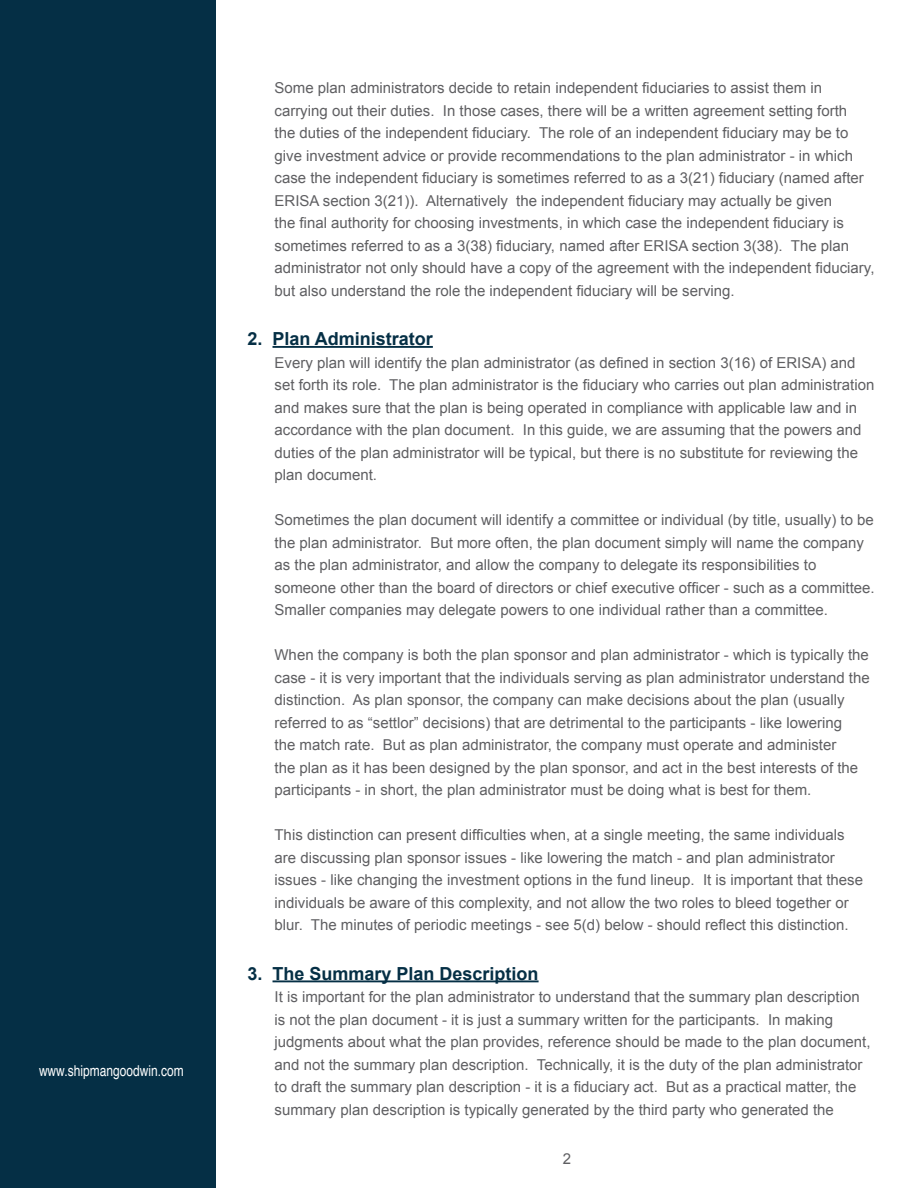
<style>
.page{position:relative;width:918px;height:1188px;background:#fff}
.page>*{position:absolute;margin:0;border:0;box-sizing:border-box;transform-origin:0 0}
.t1{font:700 18px "Arial";color:#052f45}
.t2{font:15px/22.5px "Arial";color:#5f5f62}
.t3{font:15px "Helvetica";color:#fff;scale:.8 1}
</style>
<div class="page">
<div style="left:0;top:0;width:216px;height:1188px;background:#052f45"></div>
<hr style="left:273px;top:346px;width:160px;height:2px;background:#052f45">
<hr style="left:273px;top:980px;width:266px;height:2px;background:#052f45">
<p class="t3" style="left:39px;top:1059px;width:182px">www.shipmangoodwin.com</p>
<p class="t2" style="left:274px;top:77px;width:602px">Some plan administrators decide to retain independent fiduciaries to assist them in carrying out their duties. In those cases, there will be a written agreement setting forth<br>the duties of the independent fiduciary. The role of an independent fiduciary may be to give investment advice or provide recommendations to the plan administrator - in which case the independent fiduciary is sometimes referred to as a 3(21) fiduciary (named after ERISA section 3(21)). Alternatively the independent fiduciary may actually be given<br>the final authority for choosing investments, in which case the independent fiduciary is sometimes referred to as a 3(38) fiduciary, named after ERISA section 3(38). The plan administrator not only should have a copy of the agreement with the independent fiduciary, but also understand the role the independent fiduciary will be serving.</p>
<p class="t1" style="left:248px;top:327px;width:187px">2. Plan Administrator</p>
<p class="t2" style="left:274px;top:351px;width:601px">Every plan will identify the plan administrator (as defined in section 3(16) of ERISA) and set forth its role. The plan administrator is the fiduciary who carries out plan administration and makes sure that the plan is being operated in compliance with applicable law and in accordance with the plan document. In this guide, we are assuming that the powers and duties of the plan administrator will be typical, but there is no substitute for reviewing the plan document.</p>
<p class="t2" style="left:274px;top:509px;width:602px">Sometimes the plan document will identify a committee or individual (by title, usually) to be the plan administrator. But more often, the plan document simply will name the company as the plan administrator, and allow the company to delegate its responsibilities to someone other than the board of directors or chief executive officer - such as a committee.<br>Smaller companies may delegate powers to one individual rather than a committee.</p>
<p class="t2" style="left:274px;top:644px;width:597px">When the company is both the plan sponsor and plan administrator - which is typically the case - it is very important that the individuals serving as plan administrator understand the distinction. As plan sponsor, the company can make decisions about the plan (usually referred to as “settlor” decisions) that are detrimental to the participants - like lowering<br>the match rate. But as plan administrator, the company must operate and administer<br>the plan as it has been designed by the plan sponsor, and act in the best interests of the participants - in short, the plan administrator must be doing what is best for them.</p>
<p class="t2" style="left:274px;top:824px;width:590px">This distinction can present difficulties when, at a single meeting, the same individuals are discussing plan sponsor issues - like lowering the match - and plan administrator issues - like changing the investment options in the fund lineup. It is important that these individuals be aware of this complexity, and not allow the two roles to bleed together or blur. The minutes of periodic meetings - see 5(d) below - should reflect this distinction.</p>
<p class="t1" style="left:248px;top:961px;width:293px">3. The Summary Plan Description</p>
<p class="t2" style="left:274px;top:986px;width:598px">It is important for the plan administrator to understand that the summary plan description is not the plan document - it is just a summary written for the participants. In making judgments about what the plan provides, reference should be made to the plan document, and not the summary plan description. Technically, it is the duty of the plan administrator to draft the summary plan description - it is a fiduciary act. But as a practical matter, the summary plan description is typically generated by the third party who generated the</p>
<p class="t2" style="left:563px;top:1148px;width:10px">2</p>
</div>
